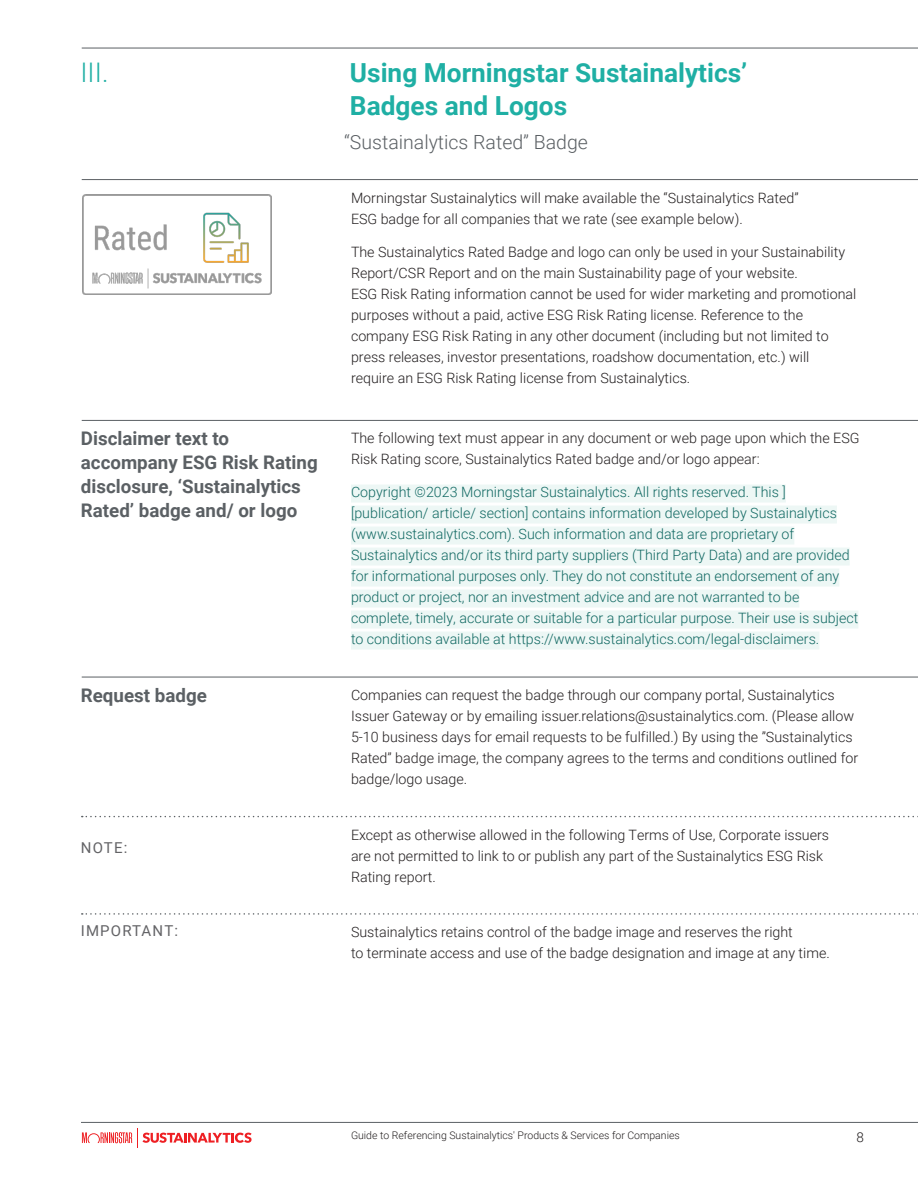
<style>
.page{position:relative;width:918px;height:1188px;background:#fff}
.page>*{position:absolute;margin:0;border:0;box-sizing:border-box;transform-origin:0 0}
.t1{font:300 27px "Roboto";color:#1fafa4}
.t2{font:700 26.25px/33px "Roboto";color:#1fafa4}
.t3{font:300 19.5px "Roboto";color:#5b6064}
.t4{font:700 18.75px/24px "Roboto";color:#5b6064}
.t5{font:15px "Roboto";letter-spacing:.075em;color:#636366}
.t6{font:300 14.25px/21px "Roboto";color:#231f20}
.Highlight{font:300 14.25px "Roboto";color:#106862}
.t7{font:300 13.5px "Roboto";color:#231f20}
.t8{font:300 10.5px "Roboto";color:#231f20}
</style>
<div class="page">
<svg style="left:82px;top:1132px;width:50px;height:11px"></svg>
<svg style="left:142px;top:1132px;width:110px;height:11px"></svg>
<hr style="left:81px;top:1122px;width:837px;height:1px;background:#5b6064">
<hr style="left:82px;top:179px;width:836px;height:1px;background:#5b6064">
<hr style="left:82px;top:48px;width:836px;height:1px;background:#5b6064">
<hr style="left:82px;top:420px;width:836px;height:1px;background:#5b6064">
<hr style="left:82px;top:677px;width:836px;height:1px;background:#5b6064">
<div style="left:351px;top:485px;width:435px;height:18px;background:#edf7f5"></div>
<div style="left:351px;top:506px;width:486px;height:18px;background:#edf7f5"></div>
<div style="left:351px;top:527px;width:443px;height:18px;background:#edf7f5"></div>
<div style="left:351px;top:548px;width:499px;height:18px;background:#edf7f5"></div>
<div style="left:351px;top:569px;width:488px;height:18px;background:#edf7f5"></div>
<div style="left:351px;top:590px;width:448px;height:18px;background:#edf7f5"></div>
<div style="left:351px;top:611px;width:507px;height:18px;background:#edf7f5"></div>
<div style="left:351px;top:632px;width:468px;height:18px;background:#edf7f5"></div>
<svg style="left:82px;top:816px;width:836px;height:1px"></svg>
<svg style="left:82px;top:913px;width:836px;height:2px"></svg>
<img style="left:82px;top:194px;width:190px;height:101px">
<p class="t1" style="left:80px;top:54px;width:29px">III.</p>
<p class="t2" style="left:350px;top:55px;width:399px">Using Morningstar Sustainalytics’<br>Badges and Logos</p>
<p class="t3" style="left:344px;top:128px;width:245px">“Sustainalytics Rated” Badge</p>
<p class="t6" style="left:351px;top:187px;width:449px">Morningstar Sustainalytics will make available the “Sustainalytics Rated”<br>ESG badge for all companies that we rate (see example below).</p>
<p class="t6" style="left:351px;top:241px;width:507px">The Sustainalytics Rated Badge and logo can only be used in your Sustainability Report/CSR Report and on the main Sustainability page of your website.<br>ESG Risk Rating information cannot be used for wider marketing and promotional purposes without a paid, active ESG Risk Rating license. Reference to the company ESG Risk Rating in any other document (including but not limited to press releases, investor presentations, roadshow documentation, etc.) will<br>require an ESG Risk Rating license from Sustainalytics.</p>
<p class="t4" style="left:81px;top:426px;width:238px">Disclaimer text to accompany ESG Risk Rating disclosure, ‘Sustainalytics<br>Rated’ badge and/ or logo</p>
<p class="t6" style="left:351px;top:427px;width:510px">The following text must appear in any document or web page upon which the ESG<br>Risk Rating score, Sustainalytics Rated badge and/or logo appear:</p>
<p class="Highlight" style="left:351px;top:482px;width:436px">Copyright ©2023 Morningstar Sustainalytics. All rights reserved. This ]</p>
<p class="Highlight" style="left:351px;top:503px;width:487px">[publication/ article/ section] contains information developed by Sustainalytics</p>
<p class="Highlight" style="left:351px;top:524px;width:445px">(www.sustainalytics.com). Such information and data are proprietary of</p>
<p class="Highlight" style="left:351px;top:545px;width:500px">Sustainalytics and/or its third party suppliers (Third Party Data) and are provided</p>
<p class="Highlight" style="left:351px;top:566px;width:490px">for informational purposes only. They do not constitute an endorsement of any</p>
<p class="Highlight" style="left:351px;top:587px;width:450px">product or project, nor an investment advice and are not warranted to be</p>
<p class="Highlight" style="left:351px;top:608px;width:509px">complete, timely, accurate or suitable for a particular purpose. Their use is subject</p>
<p class="Highlight" style="left:351px;top:629px;width:470px">to conditions available at https://www.sustainalytics.com/legal-disclaimers.</p>
<p class="t4" style="left:81px;top:682px;width:127px">Request badge</p>
<p class="t6" style="left:351px;top:684px;width:509px">Companies can request the badge through our company portal, Sustainalytics Issuer Gateway or by emailing issuer.relations@sustainalytics.com. (Please allow 5-10 business days for email requests to be fulfilled.) By using the ”Sustainalytics Rated” badge image, the company agrees to the terms and conditions outlined for badge/logo usage.</p>
<p class="t5" style="left:81px;top:838px;width:48px">NOTE:</p>
<p class="t6" style="left:351px;top:824px;width:480px">Except as otherwise allowed in the following Terms of Use, Corporate issuers are not permitted to link to or publish any part of the Sustainalytics ESG Risk<br>Rating report.</p>
<p class="t5" style="left:81px;top:920px;width:99px">IMPORTANT:</p>
<p class="t6" style="left:351px;top:921px;width:480px">Sustainalytics retains control of the badge image and reserves the right<br>to terminate access and use of the badge designation and image at any time.</p>
<p class="t8" style="left:351px;top:1128px;width:330px">Guide to Referencing Sustainalytics' Products &amp; Services for Companies</p>
<p class="t7" style="left:857px;top:1128px;width:9px">8</p>
</div>
